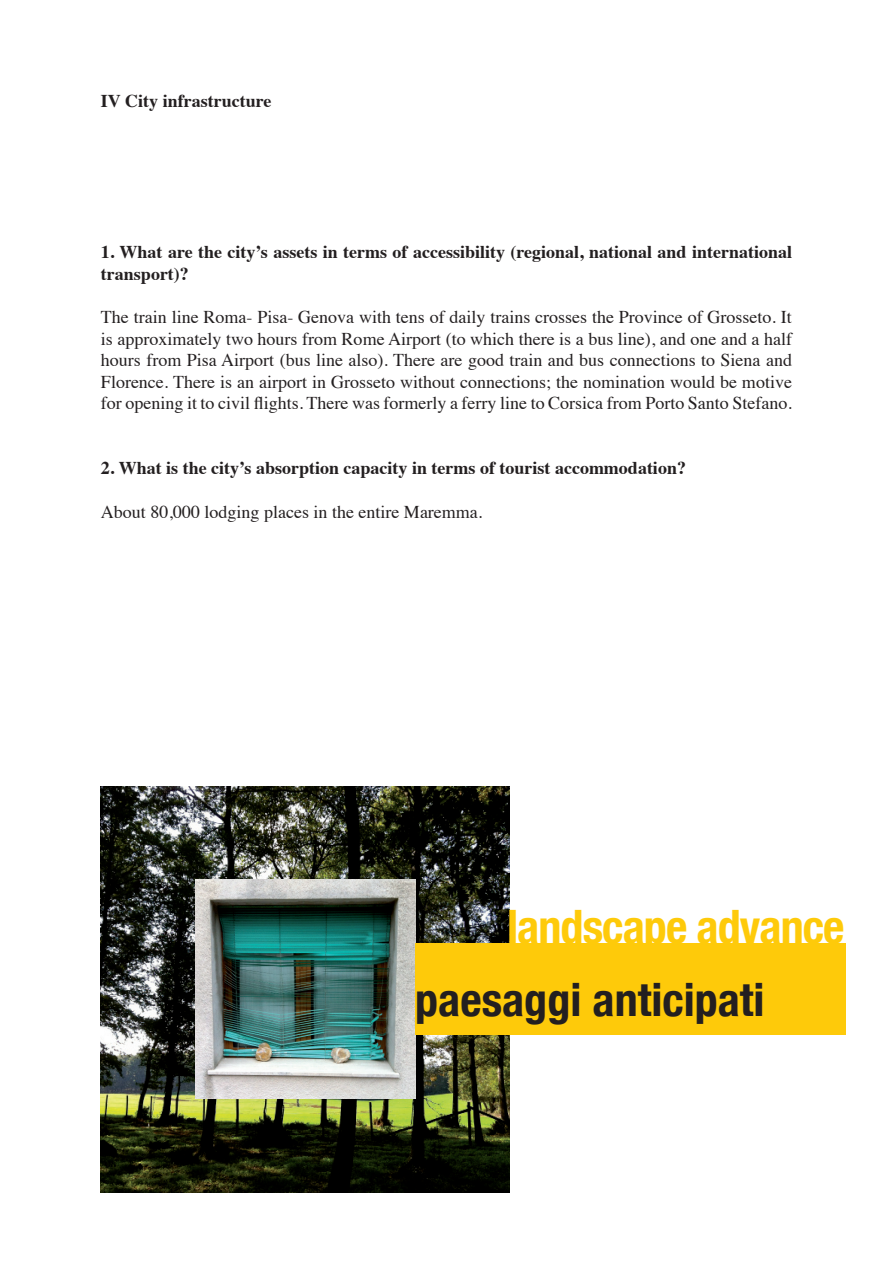
<style>
.page{position:relative;width:893px;height:1263px;background:#fff}
.page>*{position:absolute;margin:0;border:0;box-sizing:border-box;transform-origin:0 0}
.t1{font:700 condensed 46.05px "Helvetica Neue";color:#231f20}
.t2{font:700 condensed 46.05px "Helvetica Neue";letter-spacing:-.02em;color:#feca0a}
.t3{font:18px/21.6px "Times";color:#231f20;text-align:justify}
.t4{font:700 18px/21.6px "Times";color:#231f20}
</style>
<div class="page">
<img style="left:101px;top:786px;width:408px;height:406px">
<img style="left:195px;top:879px;width:220px;height:220px">
<div style="left:415px;top:942px;width:431px;height:92px;background:#feca0a"></div>
<p class="t4" style="left:101px;top:88px;width:172px">IV City infrastructure</p>
<p class="t4" style="left:101px;top:239px;width:692px">1. What are the city’s assets in terms of accessibility (regional, national and international transport)?</p>
<p class="t3" style="left:101px;top:305px;width:693px">The train line Roma- Pisa- Genova with tens of daily trains crosses the Province of Grosseto. It is approximately two hours from Rome Airport (to which there is a bus line), and one and a half hours from Pisa Airport (bus line also). There are good train and bus connections to Siena and Florence. There is an airport in Grosseto without connections; the nomination would be motive for opening it to civil flights. There was formerly a ferry line to Corsica from Porto Santo Stefano.</p>
<p class="t4" style="left:101px;top:455px;width:586px">2. What is the city’s absorption capacity in terms of tourist accommodation?</p>
<p class="t3" style="left:101px;top:499px;width:383px">About 80,000 lodging places in the entire Maremma.</p>
<h1 class="t2" style="left:507px;top:898px;width:339px">landscape advance</h1>
<h1 class="t1" style="left:415px;top:972px;width:351px">paesaggi anticipati</h1>
</div>
